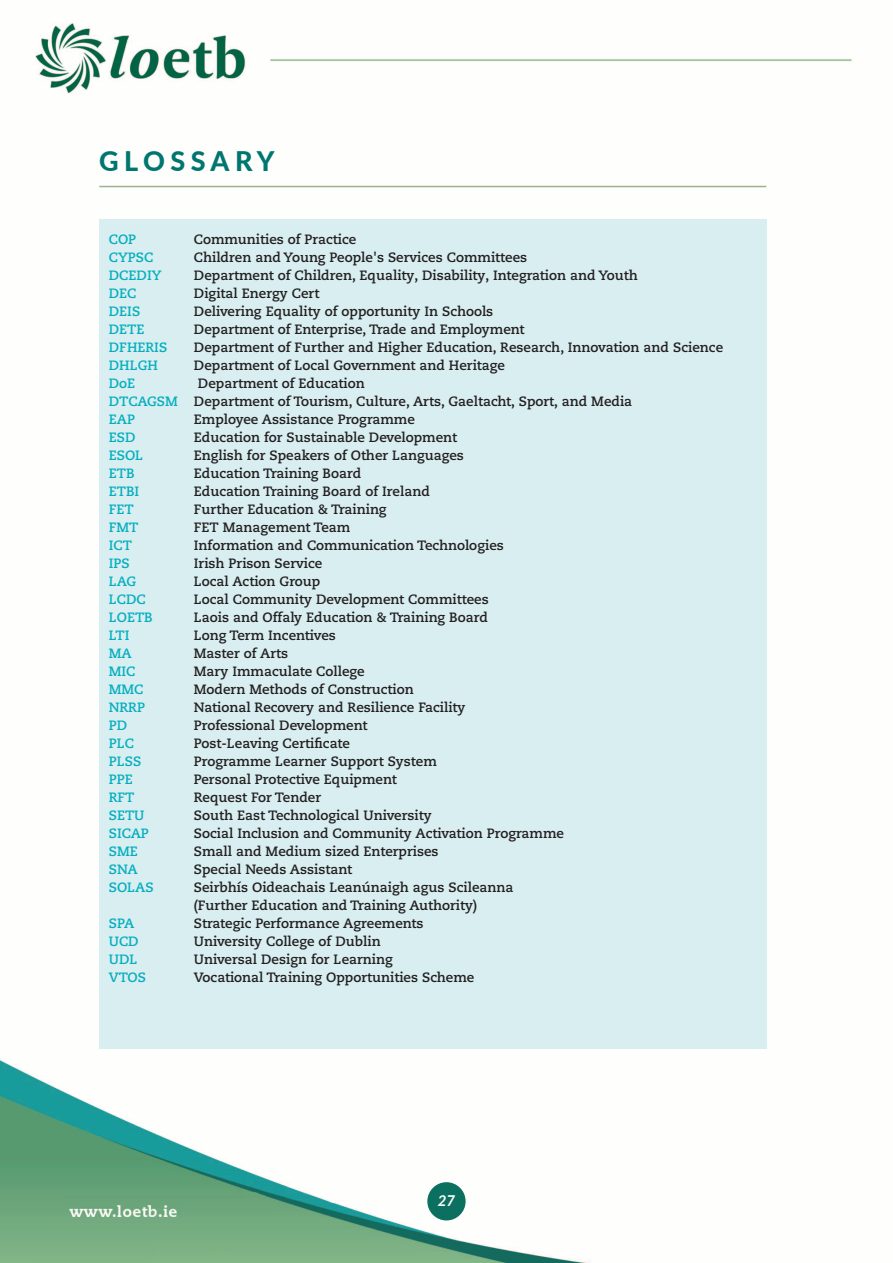
<style>
.page{position:relative;width:893px;height:1263px;background:#fff}
.page>*{position:absolute;margin:0;border:0;box-sizing:border-box;transform-origin:0 0}
.t1{font:800 27px "Lato";letter-spacing:.2em;color:#007670}
.t2{font:italic 700 15px "Lato";color:#fff}
.t3{font:700 13.5px/18px "Caecilia LT Pro 75";color:#231f20}
.t4{font:700 13.5px "Caecilia LT Pro 75";color:#05aebe}
.s1{color:#05aebe}
</style>
<div class="page">
<img style="left:0;top:23px;width:853px;height:1240px">
<div style="left:427px;top:1182px;width:39px;height:38px;background:#0c7061;border-radius:50%"></div>
<hr style="left:99px;top:186px;width:667px;height:1px;background:#9bb18f">
<div style="left:99px;top:219px;width:667px;height:830px;background:#d8eef1"></div>
<h1 class="t1" style="left:99px;top:141px;width:177px">GLOSSARY</h1>
<p class="t4" style="left:109px;top:233px;width:29px">COP</p>
<p class="t3" style="left:194px;top:231px;width:164px">Communities of Practice</p>
<p class="t4" style="left:109px;top:251px;width:46px">CYPSC</p>
<p class="t3" style="left:194px;top:249px;width:335px">Children and Young People's Services Committees</p>
<p class="t4" style="left:109px;top:269px;width:54px">DCEDIY</p>
<p class="t3" style="left:194px;top:267px;width:445px">Department of Children, Equality, Disability, Integration and Youth</p>
<p class="t4" style="left:109px;top:287px;width:29px">DEC</p>
<p class="t3" style="left:194px;top:285px;width:127px">Digital Energy Cert</p>
<p class="t4" style="left:109px;top:305px;width:33px">DEIS</p>
<p class="t3" style="left:194px;top:303px;width:301px">Delivering Equality of opportunity In Schools</p>
<p class="t4" style="left:109px;top:323px;width:37px">DETE</p>
<p class="t3" style="left:194px;top:321px;width:332px">Department of Enterprise, Trade and Employment</p>
<p class="t4" style="left:109px;top:341px;width:60px">DFHERIS</p>
<p class="t3" style="left:194px;top:339px;width:531px">Department of Further and Higher Education, Research, Innovation and Science</p>
<p class="t4" style="left:109px;top:359px;width:51px">DHLGH</p>
<p class="t3" style="left:194px;top:357px;width:313px">Department of Local Government and Heritage</p>
<p class="t4" style="left:109px;top:377px;width:28px">DoE</p>
<p class="t3" style="left:109px;top:375px;width:525px;text-indent:89px">Department of Education<br><span class="s1">DTCAGSM</span> Department of Tourism, Culture, Arts, Gaeltacht, Sport, and Media<br><span class="s1">EAP</span></p>
<p class="t3" style="left:194px;top:411px;width:223px">Employee Assistance Programme</p>
<p class="t4" style="left:109px;top:431px;width:28px">ESD</p>
<p class="t3" style="left:194px;top:429px;width:265px">Education for Sustainable Development</p>
<p class="t4" style="left:109px;top:449px;width:36px">ESOL</p>
<p class="t3" style="left:194px;top:447px;width:272px">English for Speakers of Other Languages</p>
<p class="t4" style="left:109px;top:467px;width:27px">ETB</p>
<p class="t3" style="left:194px;top:465px;width:169px">Education Training Board</p>
<p class="t4" style="left:109px;top:485px;width:32px">ETBI</p>
<p class="t3" style="left:194px;top:483px;width:238px">Education Training Board of Ireland</p>
<p class="t4" style="left:109px;top:503px;width:27px">FET</p>
<p class="t3" style="left:194px;top:501px;width:194px">Further Education &amp; Training</p>
<p class="t4" style="left:109px;top:521px;width:31px">FMT</p>
<p class="t3" style="left:194px;top:519px;width:158px">FET Management Team</p>
<p class="t4" style="left:109px;top:539px;width:25px">ICT</p>
<p class="t3" style="left:194px;top:537px;width:311px">Information and Communication Technologies</p>
<p class="t4" style="left:109px;top:557px;width:23px">IPS</p>
<p class="t3" style="left:194px;top:555px;width:130px">Irish Prison Service</p>
<p class="t4" style="left:109px;top:575px;width:29px">LAG</p>
<p class="t3" style="left:194px;top:573px;width:128px">Local Action Group</p>
<p class="t4" style="left:109px;top:593px;width:39px">LCDC</p>
<p class="t3" style="left:194px;top:591px;width:296px">Local Community Development Committees</p>
<p class="t4" style="left:109px;top:611px;width:46px">LOETB</p>
<p class="t3" style="left:194px;top:609px;width:296px">Laois and Offaly Education &amp; Training Board</p>
<p class="t4" style="left:109px;top:629px;width:22px">LTI</p>
<p class="t3" style="left:194px;top:627px;width:144px">Long Term Incentives</p>
<p class="t4" style="left:109px;top:647px;width:24px">MA</p>
<p class="t3" style="left:194px;top:645px;width:96px">Master of Arts</p>
<p class="t4" style="left:109px;top:665px;width:28px">MIC</p>
<p class="t3" style="left:194px;top:663px;width:172px">Mary Immaculate College</p>
<p class="t4" style="left:109px;top:683px;width:36px">MMC</p>
<p class="t3" style="left:194px;top:681px;width:222px">Modern Methods of Construction</p>
<p class="t4" style="left:109px;top:701px;width:38px">NRRP</p>
<p class="t3" style="left:194px;top:699px;width:273px">National Recovery and Resilience Facility</p>
<p class="t4" style="left:109px;top:719px;width:20px">PD</p>
<p class="t3" style="left:194px;top:717px;width:175px">Professional Development</p>
<p class="t4" style="left:109px;top:737px;width:27px">PLC</p>
<p class="t3" style="left:194px;top:735px;width:157px">Post-Leaving Certificate</p>
<p class="t4" style="left:109px;top:755px;width:34px">PLSS</p>
<p class="t3" style="left:194px;top:753px;width:245px">Programme Learner Support System</p>
<p class="t4" style="left:109px;top:773px;width:26px">PPE</p>
<p class="t3" style="left:194px;top:771px;width:204px">Personal Protective Equipment</p>
<p class="t4" style="left:109px;top:791px;width:27px">RFT</p>
<p class="t3" style="left:194px;top:789px;width:129px">Request For Tender</p>
<p class="t4" style="left:109px;top:809px;width:37px">SETU</p>
<p class="t3" style="left:194px;top:807px;width:239px">South East Technological University</p>
<p class="t4" style="left:109px;top:827px;width:42px">SICAP</p>
<p class="t3" style="left:194px;top:825px;width:372px">Social Inclusion and Community Activation Programme</p>
<p class="t4" style="left:109px;top:845px;width:30px">SME</p>
<p class="t3" style="left:194px;top:843px;width:246px">Small and Medium sized Enterprises</p>
<p class="t4" style="left:109px;top:863px;width:30px">SNA</p>
<p class="t3" style="left:194px;top:861px;width:160px">Special Needs Assistant</p>
<p class="t4" style="left:109px;top:881px;width:46px">SOLAS</p>
<p class="t3" style="left:194px;top:879px;width:321px">Seirbhís Oideachais Leanúnaigh agus Scileanna (Further Education and Training Authority)</p>
<p class="t4" style="left:109px;top:917px;width:27px">SPA</p>
<p class="t3" style="left:194px;top:915px;width:231px">Strategic Performance Agreements</p>
<p class="t4" style="left:109px;top:935px;width:31px">UCD</p>
<p class="t3" style="left:194px;top:933px;width:188px">University College of Dublin</p>
<p class="t4" style="left:109px;top:953px;width:30px">UDL</p>
<p class="t3" style="left:194px;top:951px;width:200px">Universal Design for Learning</p>
<p class="t4" style="left:109px;top:971px;width:39px">VTOS</p>
<p class="t3" style="left:194px;top:969px;width:282px">Vocational Training Opportunities Scheme</p>
<p class="t2" style="left:438px;top:1190px;width:19px">27</p>
</div>
